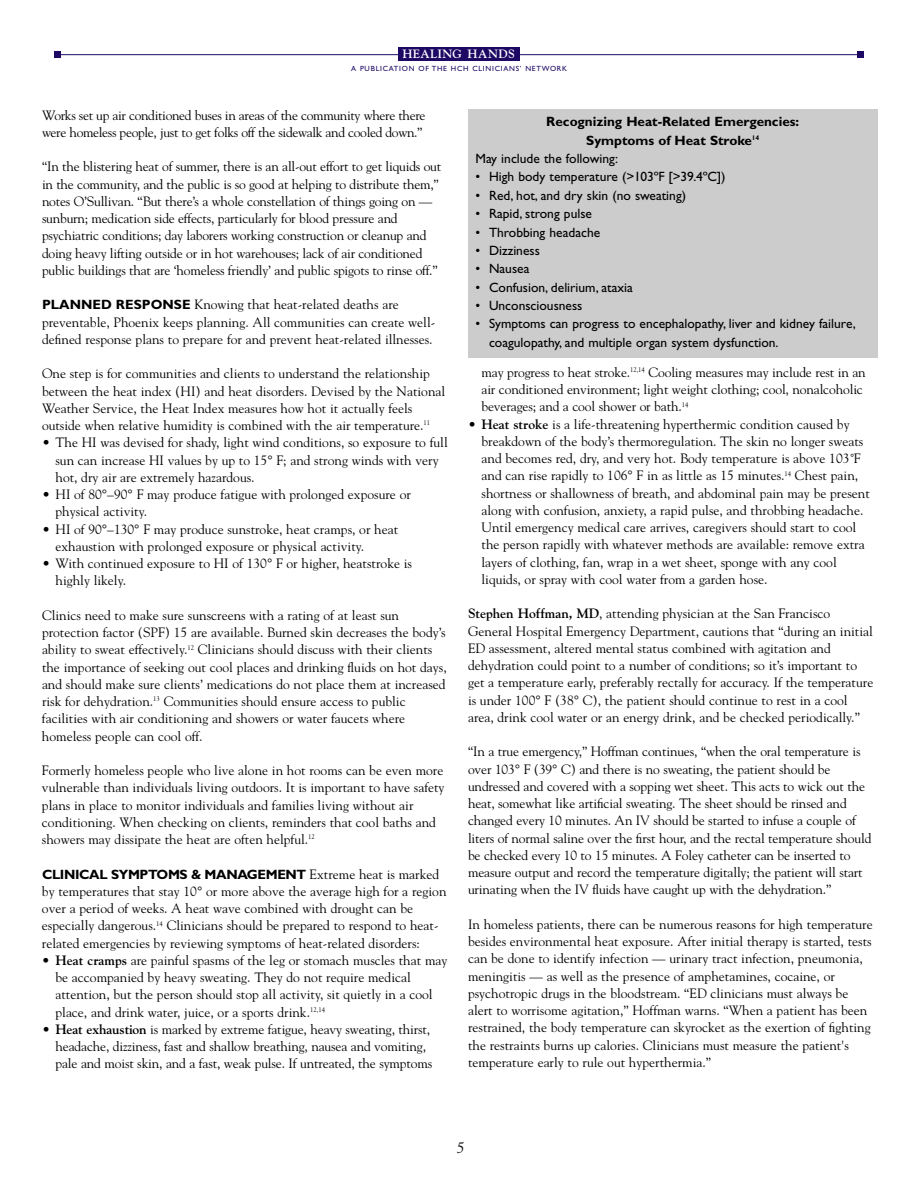
<style>
.page{position:relative;width:918px;height:1188px;background:#fff}
.page>*{position:absolute;margin:0;border:0;box-sizing:border-box;transform-origin:0 0}
.t1{font:italic 15px "Goudy";color:#000}
.t2{font:13.5px/17.2px "Goudy";color:#000}
.t3{font:13.5px/18.3px "Gill Sans";color:#000}
.t4{font:13.5px/17.2px "Goudy";letter-spacing:-.025em;color:#000}
.t5{font:700 13.5px "Gill Sans";color:#000}
.t6{font:700 13.5px "Gill Sans";letter-spacing:-.03em;color:#000}
.t7{font:700 12px "Goudy";letter-spacing:.03em;color:#fff}
.t8{font:7.5px "Gill Sans";letter-spacing:.1em;color:#1d0964}
.s1{font-family:"Gill Sans";font-weight:700}
.s2{font-family:"Goudy";font-weight:400}
.s3{font-weight:700}
</style>
<div class="page">
<div style="left:468px;top:110px;width:410px;height:248px;background:#ccc"></div>
<hr style="left:54px;top:54px;width:810px;height:1px;background:#1d0964">
<div style="left:857px;top:51px;width:7px;height:7px;background:#1d0964"></div>
<div style="left:54px;top:51px;width:7px;height:7px;background:#1d0964"></div>
<div style="left:398px;top:47px;width:122px;height:14px;background:#1d0964"></div>
<p class="t7" style="left:403px;top:47px;width:114px">HEALING HANDS</p>
<p class="t8" style="left:351px;top:65px;width:217px">A PUBLICATION OF THE HCH CLINICIANS’ NETWORK</p>
<p class="t4" style="left:42px;top:106px;width:385px">Works set up air conditioned buses in areas of the community where there were homeless people, just to get folks off the sidewalk and cooled down.”</p>
<p class="t2" style="left:42px;top:158px;width:401px">“In the blistering heat of summer, there is an all-out effort to get liquids out in the community, and the public is so good at helping to distribute them,” notes O’Sullivan. “But there’s a whole constellation of things going on — sunburn; medication side effects, particularly for blood pressure and psychiatric conditions; day laborers working construction or cleanup and doing heavy lifting outside or in hot warehouses; lack of air conditioned public buildings that are ‘homeless friendly’ and public spigots to rinse off.”</p>
<p class="t2" style="left:42px;top:296px;width:395px"><span class="s1">PLANNED RESPONSE</span> Knowing that heat-related deaths are preventable, Phoenix keeps planning. All communities can create well&shy;defined response plans to prepare for and prevent heat-related illnesses.</p>
<p class="t2" style="left:42px;top:365px;width:405px">One step is for communities and clients to understand the relationship between the heat index (HI) and heat disorders. Devised by the National Weather Service, the Heat Index measures how hot it actually feels outside when relative humidity is combined with the air temperature.<sup>11</sup></p>
<p class="t2" style="left:56px;top:434px;width:394px;text-indent:-14px">• The HI was devised for shady, light wind conditions, so exposure to full sun can increase HI values by up to 15° F; and strong winds with very hot, dry air are extremely hazardous.</p>
<p class="t2" style="left:56px;top:486px;width:357px;text-indent:-14px">• HI of 80°–90° F may produce fatigue with prolonged exposure or physical activity.</p>
<p class="t2" style="left:56px;top:520px;width:344px;text-indent:-14px">• HI of 90°–130° F may produce sunstroke, heat cramps, or heat exhaustion with prolonged exposure or physical activity.</p>
<p class="t2" style="left:56px;top:555px;width:358px;text-indent:-14px">• With continued exposure to HI of 130° F or higher, heatstroke is highly likely.</p>
<p class="t2" style="left:42px;top:607px;width:406px">Clinics need to make sure sunscreens with a rating of at least sun protection factor (SPF) 15 are available. Burned skin decreases the body’s ability to sweat effectively.<sup>12</sup> Clinicians should discuss with their clients the importance of seeking out cool places and drinking fluids on hot days, and should make sure clients’ medications do not place them at increased risk for dehydration.<sup>13</sup> Communities should ensure access to public facilities with air conditioning and showers or water faucets where homeless people can cool off.</p>
<p class="t2" style="left:42px;top:762px;width:404px">Formerly homeless people who live alone in hot rooms can be even more vulnerable than individuals living outdoors. It is important to have safety plans in place to monitor individuals and families living without air conditioning. When checking on clients, reminders that cool baths and showers may dissipate the heat are often helpful.<sup>12</sup></p>
<p class="t6" style="left:42px;top:869px;width:399px">CLINICAL SYMPTOMS &amp; MANAGEMENT <span class="s2">Extreme heat is marked</span></p>
<p class="t2" style="left:42px;top:883px;width:406px">by temperatures that stay 10° or more above the average high for a region over a period of weeks. A heat wave combined with drought can be especially dangerous.<sup>14</sup> Clinicians should be prepared to respond to heat&shy;related emergencies by reviewing symptoms of heat-related disorders:</p>
<p class="t2" style="left:56px;top:952px;width:394px;text-indent:-14px">• <span class="s3">Heat cramps</span> are painful spasms of the leg or stomach muscles that may be accompanied by heavy sweating. They do not require medical attention, but the person should stop all activity, sit quietly in a cool place, and drink water, juice, or a sports drink.<sup>12,14</sup></p>
<p class="t2" style="left:56px;top:1021px;width:378px;text-indent:-14px">• <span class="s3">Heat exhaustion</span> is marked by extreme fatigue, heavy sweating, thirst, headache, dizziness, fast and shallow breathing, nausea and vomiting, pale and moist skin, and a fast, weak pulse. If untreated, the symptoms</p>
<p class="t5" style="left:546px;top:117px;width:254px">Recognizing Heat-Related Emergencies:</p>
<p class="t5" style="left:586px;top:135px;width:175px">Symptoms of Heat Stroke<sup>14</sup></p>
<p class="t3" style="left:476px;top:151px;width:144px">May include the following:</p>
<p class="t3" style="left:476px;top:169px;width:252px">• High body temperature (&gt;103ºF [&gt;39.4ºC])</p>
<p class="t3" style="left:476px;top:187px;width:212px">• Red, hot, and dry skin (no sweating)</p>
<p class="t3" style="left:476px;top:206px;width:118px">• Rapid, strong pulse</p>
<p class="t3" style="left:476px;top:224px;width:126px">• Throbbing headache</p>
<p class="t3" style="left:476px;top:243px;width:66px">• Dizziness</p>
<p class="t3" style="left:476px;top:261px;width:55px">• Nausea</p>
<p class="t3" style="left:476px;top:279px;width:159px">• Confusion, delirium, ataxia</p>
<p class="t3" style="left:476px;top:298px;width:109px">• Unconsciousness</p>
<p class="t3" style="left:489px;top:316px;width:368px;text-indent:-14px">• Symptoms can progress to encephalopathy, liver and kidney failure, coagulopathy, and multiple organ system dysfunction.</p>
<p class="t2" style="left:482px;top:364px;width:386px">may progress to heat stroke.<sup>12,14</sup> Cooling measures may include rest in an air conditioned environment; light weight clothing; cool, nonalcoholic beverages; and a cool shower or bath.<sup>14</sup></p>
<p class="t2" style="left:482px;top:415px;width:390px;text-indent:-13px">• <span class="s3">Heat stroke</span> is a life-threatening hyperthermic condition caused by breakdown of the body’s thermoregulation. The skin no longer sweats and becomes red, dry, and very hot. Body temperature is above 103˚F and can rise rapidly to 106° F in as little as 15 minutes.<sup>14</sup> Chest pain, shortness or shallowness of breath, and abdominal pain may be present along with confusion, anxiety, a rapid pulse, and throbbing headache.<br>Until emergency medical care arrives, caregivers should start to cool the person rapidly with whatever methods are available: remove extra layers of clothing, fan, wrap in a wet sheet, sponge with any cool liquids, or spray with cool water from a garden hose.</p>
<p class="t2" style="left:468px;top:605px;width:407px"><span class="s3">Stephen Hoffman, MD</span>, attending physician at the San Francisco General Hospital Emergency Department, cautions that “during an initial ED assessment, altered mental status combined with agitation and dehydration could point to a number of conditions; so it’s important to get a temperature early, preferably rectally for accuracy. If the temperature is under 100° F (38° C), the patient should continue to rest in a cool area, drink cool water or an energy drink, and be checked periodically.”</p>
<p class="t2" style="left:468px;top:743px;width:405px">“In a true emergency,” Hoffman continues, “when the oral temperature is over 103° F (39° C) and there is no sweating, the patient should be undressed and covered with a sopping wet sheet. This acts to wick out the heat, somewhat like artificial sweating. The sheet should be rinsed and changed every 10 minutes. An IV should be started to infuse a couple of liters of normal saline over the first hour, and the rectal temperature should be checked every 10 to 15 minutes. A Foley catheter can be inserted to measure output and record the temperature digitally; the patient will start urinating when the IV fluids have caught up with the dehydration.”</p>
<p class="t2" style="left:468px;top:916px;width:406px">In homeless patients, there can be numerous reasons for high temperature besides environmental heat exposure. After initial therapy is started, tests can be done to identify infection — urinary tract infection, pneumonia, meningitis — as well as the presence of amphetamines, cocaine, or psychotropic drugs in the bloodstream. “ED clinicians must always be alert to worrisome agitation,” Hoffman warns. “When a patient has been restrained, the body temperature can skyrocket as the exertion of fighting the restraints burns up calories. Clinicians must measure the patient's temperature early to rule out hyperthermia.”</p>
<p class="t1" style="left:457px;top:1139px;width:9px">5</p>
</div>
